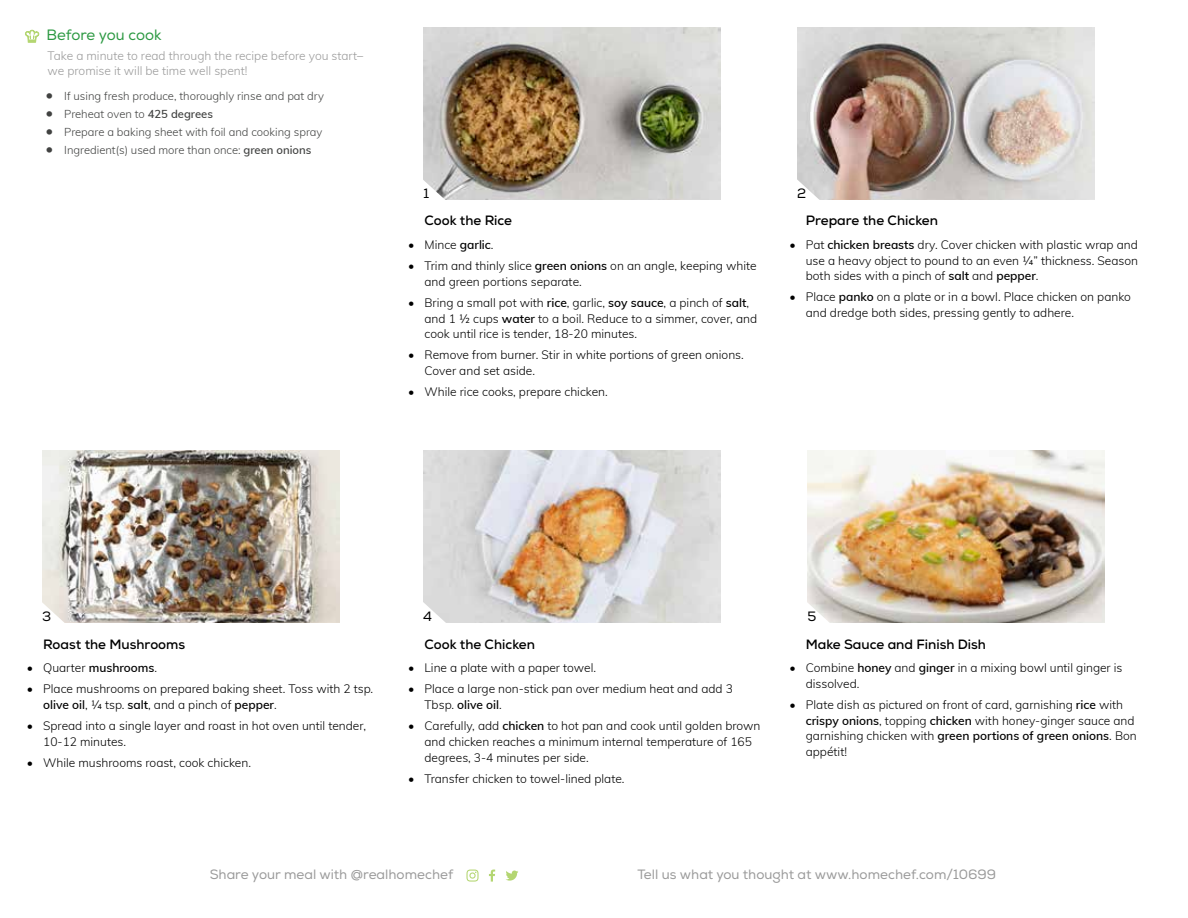
<style>
.page{position:relative;width:1188px;height:918px;background:#fff}
.page>*{position:absolute;margin:0;border:0;box-sizing:border-box;transform-origin:0 0}
.t1{font:15px "Nexa";letter-spacing:-.005em;color:#2c9942}
.t2{font:700 13.5px "Nexa";color:#000}
.t3{font:13.5px "Nexa";color:#9a9a9a}
.t4{font:13.5px "Nexa";color:#000}
.t5{font:300 12px/15.8px "Muli";color:#000}
.t6{font:300 12px/15px "Muli";color:#9a9a9a}
.t7{font:300 11.25px "Muli";color:#414241}
.s1{font-size:15px}
.s2{font-weight:600}
</style>
<div class="page">
<svg style="left:25px;top:30px;width:14px;height:12px"></svg>
<svg style="left:489px;top:870px;width:6px;height:12px"></svg>
<svg style="left:466px;top:870px;width:13px;height:12px"></svg>
<svg style="left:506px;top:871px;width:12px;height:10px"></svg>
<img style="left:42px;top:450px;width:297px;height:173px">
<img style="left:423px;top:450px;width:297px;height:173px">
<img style="left:423px;top:27px;width:297px;height:173px">
<img style="left:808px;top:450px;width:297px;height:173px">
<img style="left:797px;top:27px;width:297px;height:173px">
<svg style="left:423px;top:178px;width:24px;height:22px"></svg>
<svg style="left:797px;top:178px;width:24px;height:22px"></svg>
<svg style="left:42px;top:601px;width:24px;height:22px"></svg>
<svg style="left:423px;top:601px;width:24px;height:22px"></svg>
<svg style="left:807px;top:601px;width:24px;height:22px"></svg>
<p class="t1" style="left:46px;top:26px;width:117px">Before you cook</p>
<p class="t6" style="left:48px;top:47px;width:317px">Take a minute to read through the recipe before you start– we promise it will be time well spent!</p>
<p class="t7" style="left:45px;top:88px;width:280px"><span class="s1">•</span> If using fresh produce, thoroughly rinse and pat dry</p>
<p class="t7" style="left:45px;top:106px;width:169px"><span class="s1">•</span> Preheat oven to <span class="s2">425 degrees</span></p>
<p class="t7" style="left:45px;top:124px;width:278px"><span class="s1">•</span> Prepare a baking sheet with foil and cooking spray</p>
<p class="t7" style="left:45px;top:142px;width:267px"><span class="s1">•</span> Ingredient(s) used more than once: <span class="s2">green onions</span></p>
<p class="t4" style="left:423px;top:185px;width:7px">1</p>
<p class="t2" style="left:425px;top:212px;width:89px">Cook the Rice</p>
<p class="t5" style="left:408px;top:236px;width:87px">• Mince <span class="s2">garlic</span>.</p>
<p class="t5" style="left:425px;top:257px;width:334px;text-indent:-16px">• Trim and thinly slice <span class="s2">green onions</span> on an angle, keeping white and green portions separate.</p>
<p class="t5" style="left:425px;top:294px;width:334px;text-indent:-16px">• Bring a small pot with <span class="s2">rice</span>, garlic, <span class="s2">soy sauce</span>, a pinch of <span class="s2">salt</span>, and 1 ½ cups <span class="s2">water</span> to a boil. Reduce to a simmer, cover, and cook until rice is tender, 18-20 minutes.</p>
<p class="t5" style="left:425px;top:347px;width:321px;text-indent:-16px">• Remove from burner. Stir in white portions of green onions.<br>Cover and set aside.</p>
<p class="t5" style="left:408px;top:384px;width:201px">• While rice cooks, prepare chicken.</p>
<p class="t4" style="left:797px;top:185px;width:11px">2</p>
<p class="t2" style="left:806px;top:212px;width:134px">Prepare the Chicken</p>
<p class="t5" style="left:806px;top:236px;width:334px;text-align:justify;text-indent:-16px">• Pat <span class="s2">chicken breasts</span> dry. Cover chicken with plastic wrap and use a heavy object to pound to an even ¼” thickness. Season both sides with a pinch of <span class="s2">salt</span> and <span class="s2">pepper</span>.</p>
<p class="t5" style="left:806px;top:289px;width:327px;text-indent:-16px">• Place <span class="s2">panko</span> on a plate or in a bowl. Place chicken on panko and dredge both sides, pressing gently to adhere.</p>
<p class="t4" style="left:42px;top:608px;width:11px">3</p>
<p class="t4" style="left:423px;top:608px;width:10px">4</p>
<p class="t4" style="left:808px;top:608px;width:10px">5</p>
<p class="t2" style="left:43px;top:636px;width:144px">Roast the Mushrooms</p>
<p class="t5" style="left:27px;top:659px;width:132px">• Quarter <span class="s2">mushrooms</span>.</p>
<p class="t5" style="left:43px;top:681px;width:332px;text-indent:-16px">• Place mushrooms on prepared baking sheet. Toss with 2 tsp. <span class="s2">olive oil</span>, ¼ tsp. <span class="s2">salt</span>, and a pinch of <span class="s2">pepper</span>.</p>
<p class="t5" style="left:43px;top:717px;width:324px;text-indent:-16px">• Spread into a single layer and roast in hot oven until tender,<br>10-12 minutes.</p>
<p class="t5" style="left:27px;top:754px;width:226px">• While mushrooms roast, cook chicken.</p>
<p class="t2" style="left:424px;top:635px;width:112px">Cook the Chicken</p>
<p class="t5" style="left:408px;top:659px;width:189px">• Line a plate with a paper towel.</p>
<p class="t5" style="left:424px;top:681px;width:310px;text-indent:-16px">• Place a large non-stick pan over medium heat and add 3<br>Tbsp. <span class="s2">olive oil</span>.</p>
<p class="t5" style="left:424px;top:717px;width:338px;text-indent:-16px">• Carefully, add <span class="s2">chicken</span> to hot pan and cook until golden brown and chicken reaches a minimum internal temperature of 165 degrees, 3-4 minutes per side.</p>
<p class="t5" style="left:408px;top:770px;width:218px">• Transfer chicken to towel-lined plate.</p>
<p class="t2" style="left:806px;top:635px;width:182px">Make Sauce and Finish Dish</p>
<p class="t5" style="left:806px;top:659px;width:318px;text-indent:-16px">• Combine <span class="s2">honey</span> and <span class="s2">ginger</span> in a mixing bowl until ginger is dissolved.</p>
<p class="t5" style="left:806px;top:696px;width:333px;text-indent:-16px">• Plate dish as pictured on front of card, garnishing <span class="s2">rice</span> with <span class="s2">crispy onions</span>, topping <span class="s2">chicken</span> with honey-ginger sauce and garnishing chicken with <span class="s2">green portions of green onions</span>. Bon appétit!</p>
<p class="t3" style="left:210px;top:867px;width:245px">Share your meal with @realhomechef</p>
<p class="t3" style="left:638px;top:867px;width:360px">Tell us what you thought at www.homechef.com/10699</p>
</div>
